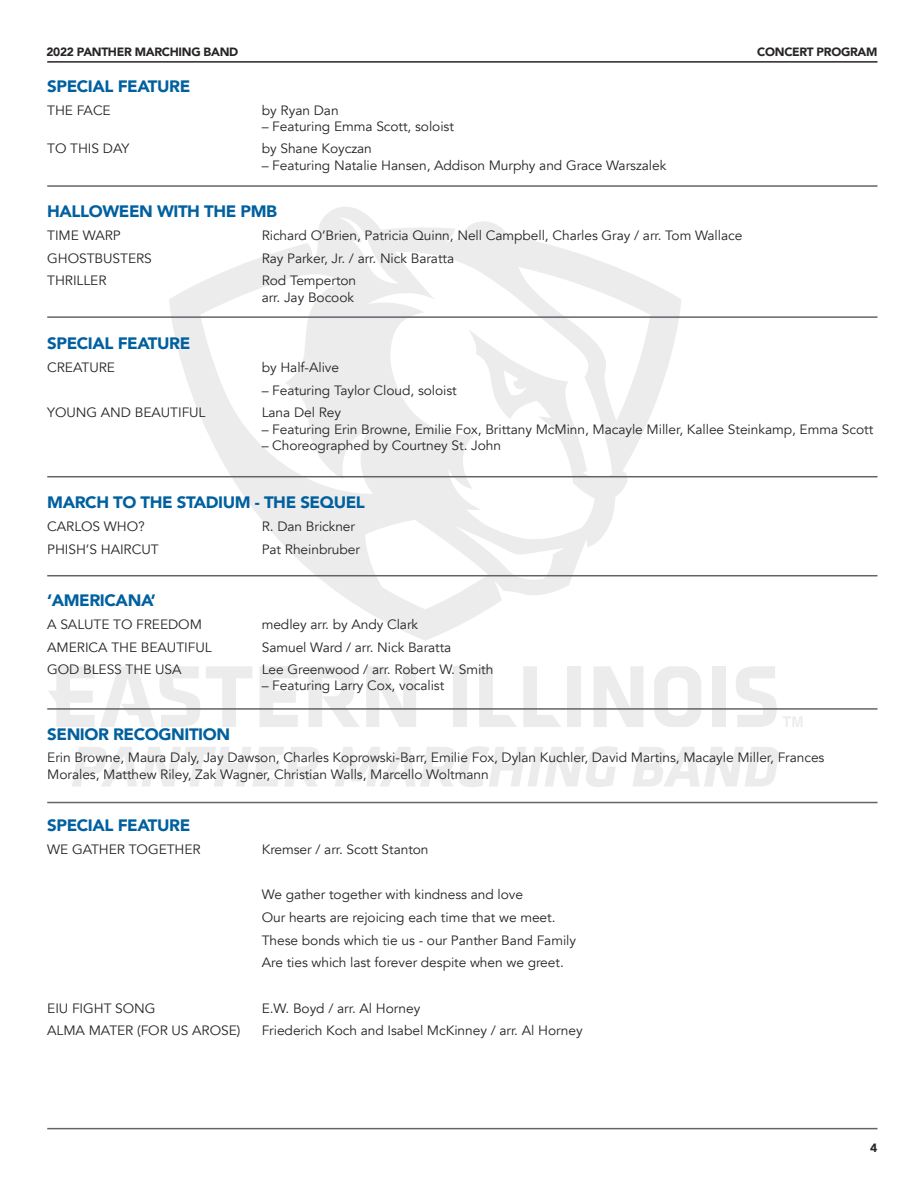
<style>
.page{position:relative;width:918px;height:1188px;background:#fff}
.page>*{position:absolute;margin:0;border:0;box-sizing:border-box;transform-origin:0 0}
.t1{font:900 16.5px "Avenir";letter-spacing:-.025em;color:#00609f}
.t2{font:13.5px/16.2px "Avenir";letter-spacing:-.005em;color:#282526}
.t3{font:900 12px "Avenir";letter-spacing:-.025em;color:#282526}
</style>
<div class="page">
<svg style="left:169px;top:207px;width:512px;height:434px"></svg>
<svg style="left:206px;top:666px;width:46px;height:61px"></svg>
<svg style="left:366px;top:666px;width:50px;height:61px"></svg>
<svg style="left:308px;top:666px;width:52px;height:61px"></svg>
<svg style="left:260px;top:666px;width:38px;height:61px"></svg>
<svg style="left:49px;top:666px;width:151px;height:61px"></svg>
<div style="left:453px;top:666px;width:14px;height:61px;background:#ececec"></div>
<svg style="left:479px;top:666px;width:38px;height:61px"></svg>
<svg style="left:736px;top:666px;width:67px;height:61px"></svg>
<div style="left:567px;top:666px;width:14px;height:61px;background:#ececec"></div>
<svg style="left:594px;top:666px;width:49px;height:61px"></svg>
<div style="left:712px;top:666px;width:14px;height:61px;background:#ececec"></div>
<svg style="left:654px;top:666px;width:47px;height:61px"></svg>
<svg style="left:523px;top:666px;width:38px;height:61px"></svg>
<svg style="left:72px;top:747px;width:247px;height:39px"></svg>
<svg style="left:335px;top:746px;width:283px;height:41px"></svg>
<svg style="left:633px;top:747px;width:146px;height:39px"></svg>
<hr style="left:47px;top:61px;width:831px;height:2px;background:#282526">
<hr style="left:47px;top:185px;width:831px;height:2px;background:#60656b">
<hr style="left:47px;top:316px;width:831px;height:2px;background:#60656b">
<hr style="left:47px;top:476px;width:831px;height:1px;background:#60656b">
<hr style="left:47px;top:575px;width:831px;height:1px;background:#60656b">
<hr style="left:47px;top:708px;width:831px;height:2px;background:#60656b">
<hr style="left:47px;top:802px;width:831px;height:1px;background:#60656b">
<hr style="left:47px;top:1128px;width:831px;height:1px;background:#60656b">
<p class="t3" style="left:46px;top:41px;width:193px">2022 PANTHER MARCHING BAND</p>
<p class="t3" style="left:757px;top:41px;width:122px">CONCERT PROGRAM</p>
<p class="t1" style="left:47px;top:72px;width:145px">SPECIAL FEATURE</p>
<p class="t2" style="left:47px;top:102px;width:65px">THE FACE</p>
<p class="t2" style="left:262px;top:102px;width:78px">by Ryan Dan</p>
<p class="t2" style="left:262px;top:118px;width:194px">– Featuring Emma Scott, soloist</p>
<p class="t2" style="left:47px;top:141px;width:84px">TO THIS DAY</p>
<p class="t2" style="left:262px;top:141px;width:112px">by Shane Koyczan</p>
<p class="t2" style="left:262px;top:157px;width:406px">– Featuring Natalie Hansen, Addison Murphy and Grace Warszalek</p>
<p class="t1" style="left:47px;top:197px;width:231px">HALLOWEEN WITH THE PMB</p>
<p class="t2" style="left:47px;top:228px;width:75px">TIME WARP</p>
<p class="t2" style="left:262px;top:228px;width:482px">Richard O’Brien, Patricia Quinn, Nell Campbell, Charles Gray / arr. Tom Wallace</p>
<p class="t2" style="left:47px;top:250px;width:106px">GHOSTBUSTERS</p>
<p class="t2" style="left:262px;top:250px;width:194px">Ray Parker, Jr. / arr. Nick Baratta</p>
<p class="t2" style="left:47px;top:273px;width:61px">THRILLER</p>
<p class="t2" style="left:262px;top:273px;width:96px">Rod Temperton</p>
<p class="t2" style="left:262px;top:289px;width:94px">arr. Jay Bocook</p>
<p class="t1" style="left:47px;top:329px;width:145px">SPECIAL FEATURE</p>
<p class="t2" style="left:47px;top:360px;width:69px">CREATURE</p>
<p class="t2" style="left:262px;top:360px;width:79px">by Half-Alive</p>
<p class="t2" style="left:262px;top:382px;width:197px">– Featuring Taylor Cloud, soloist</p>
<p class="t2" style="left:47px;top:405px;width:160px">YOUNG AND BEAUTIFUL</p>
<p class="t2" style="left:262px;top:405px;width:81px">Lana Del Rey</p>
<p class="t2" style="left:262px;top:421px;width:613px">– Featuring Erin Browne, Emilie Fox, Brittany McMinn, Macayle Miller, Kallee Steinkamp, Emma Scott</p>
<p class="t2" style="left:262px;top:437px;width:241px">– Choreographed by Courtney St. John</p>
<p class="t1" style="left:47px;top:488px;width:319px">MARCH TO THE STADIUM - THE SEQUEL</p>
<p class="t2" style="left:47px;top:518px;width:99px">CARLOS WHO?</p>
<p class="t2" style="left:262px;top:518px;width:95px">R. Dan Brickner</p>
<p class="t2" style="left:47px;top:541px;width:113px">PHISH’S HAIRCUT</p>
<p class="t2" style="left:262px;top:541px;width:100px">Pat Rheinbruber</p>
<p class="t1" style="left:47px;top:586px;width:110px">‘AMERICANA’</p>
<p class="t2" style="left:47px;top:616px;width:156px">A SALUTE TO FREEDOM</p>
<p class="t2" style="left:262px;top:616px;width:158px">medley arr. by Andy Clark</p>
<p class="t2" style="left:47px;top:639px;width:166px">AMERICA THE BEAUTIFUL</p>
<p class="t2" style="left:262px;top:639px;width:191px">Samuel Ward / arr. Nick Baratta</p>
<p class="t2" style="left:47px;top:662px;width:136px">GOD BLESS THE USA</p>
<p class="t2" style="left:262px;top:662px;width:233px">Lee Greenwood / arr. Robert W. Smith</p>
<p class="t2" style="left:262px;top:678px;width:184px">– Featuring Larry Cox, vocalist</p>
<p class="t1" style="left:47px;top:720px;width:184px">SENIOR RECOGNITION</p>
<p class="t2" style="left:47px;top:750px;width:779px">Erin Browne, Maura Daly, Jay Dawson, Charles Koprowski-Barr, Emilie Fox, Dylan Kuchler, David Martins, Macayle Miller, Frances<br>Morales, Matthew Riley, Zak Wagner, Christian Walls, Marcello Woltmann</p>
<p class="t1" style="left:47px;top:811px;width:145px">SPECIAL FEATURE</p>
<p class="t2" style="left:47px;top:841px;width:155px">WE GATHER TOGETHER</p>
<p class="t2" style="left:262px;top:841px;width:168px">Kremser / arr. Scott Stanton</p>
<p class="t2" style="left:262px;top:887px;width:263px">We gather together with kindness and love</p>
<p class="t2" style="left:262px;top:909px;width:295px">Our hearts are rejoicing each time that we meet.</p>
<p class="t2" style="left:262px;top:932px;width:316px">These bonds which tie us - our Panther Band Family</p>
<p class="t2" style="left:262px;top:955px;width:304px">Are ties which last forever despite when we greet.</p>
<p class="t2" style="left:47px;top:1000px;width:110px">EIU FIGHT SONG</p>
<p class="t2" style="left:262px;top:1000px;width:160px">E.W. Boyd / arr. Al Horney</p>
<p class="t2" style="left:47px;top:1023px;width:195px">ALMA MATER (FOR US AROSE)</p>
<p class="t2" style="left:262px;top:1023px;width:322px">Friederich Koch and Isabel McKinney / arr. Al Horney</p>
<p class="t3" style="left:870px;top:1138px;width:9px">4</p>
</div>
